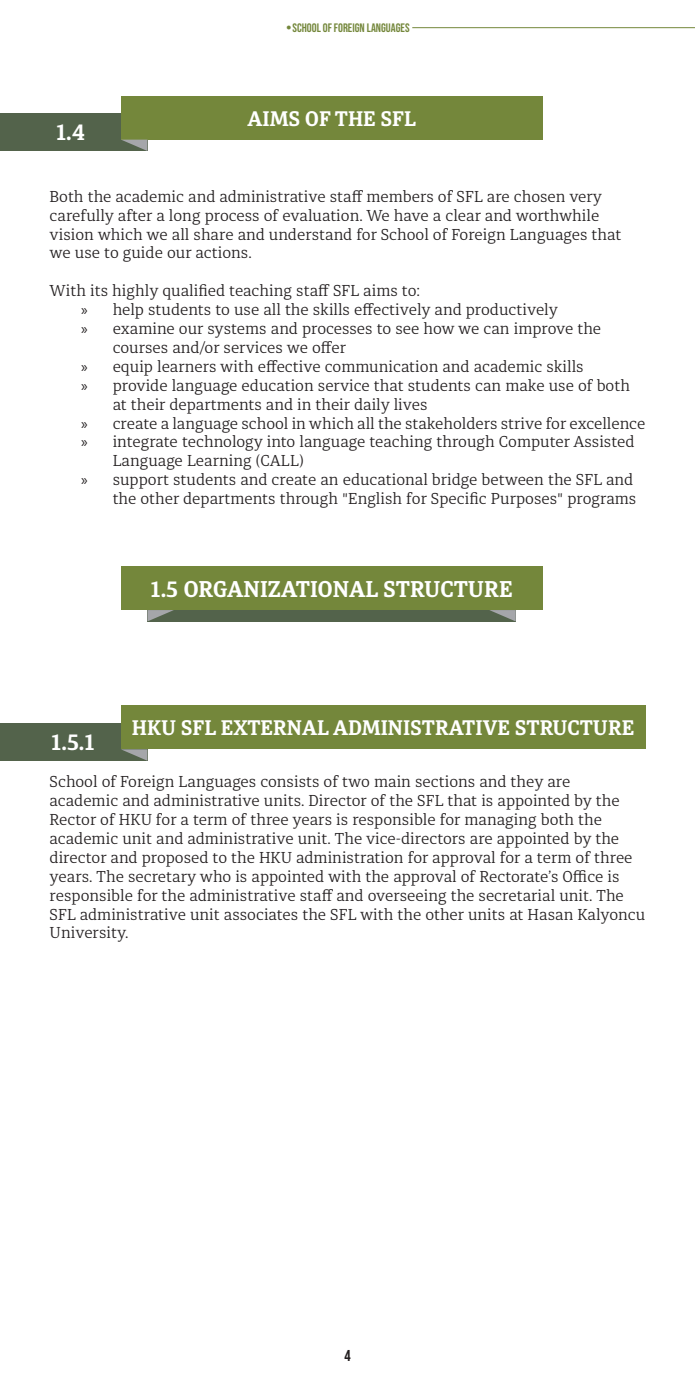
<style>
.page{position:relative;width:695px;height:1389px;background:#fff}
.page>*{position:absolute;margin:0;border:0;box-sizing:border-box;transform-origin:0 0}
.t1{font:700 22.75px "Diaria Pro";color:#fff}
.t2{font:700 21px "Diaria Pro";color:#fff}
.t3{font:300 15.75px/18.9px "Diaria Pro";color:#231f20}
.t4{font:15.75px "Bebas Neue";color:#231f20}
.t5{font:12.25px "Bebas Neue";color:#74873b}
.s1{font-family:"Neo Sans Italic TR"}
.s2{font-family:"Myriad Pro";font-weight:400}
</style>
<div class="page">
<hr style="left:412px;top:27px;width:282px;height:1px;background:#74873b">
<div style="left:0;top:113px;width:147px;height:38px;background:#53634b"></div>
<div style="left:147px;top:588px;width:368px;height:33px;background:#53634b"></div>
<div style="left:121px;top:96px;width:421px;height:44px;background:#74873b"></div>
<div style="left:121px;top:566px;width:421px;height:44px;background:#74873b"></div>
<svg style="left:122px;top:140px;width:25px;height:11px"></svg>
<svg style="left:147px;top:610px;width:27px;height:11px"></svg>
<svg style="left:490px;top:610px;width:25px;height:11px"></svg>
<div style="left:0;top:723px;width:147px;height:38px;background:#53634b"></div>
<div style="left:121px;top:706px;width:524px;height:43px;background:#74873b"></div>
<svg style="left:121px;top:749px;width:26px;height:12px"></svg>
<h1 class="t1" style="left:56px;top:118px;width:31px">1.4</h1>
<p class="t5" style="left:285px;top:21px;width:126px"><span class="s1">•</span> SCHOOL OF FOREIGN LANGUAGES</p>
<h2 class="t2" style="left:247px;top:105px;width:170px">AIMS OF THE SFL</h2>
<p class="t3" style="left:50px;top:187px;width:573px">Both the academic and administrative staff members of SFL are chosen very carefully after a long process of evaluation. We have a clear and worthwhile vision which we all share and understand for School of Foreign Languages that we use to guide our actions.</p>
<p class="t3" style="left:50px;top:281px;width:372px">With its highly qualified teaching staff SFL aims to:</p>
<p class="t3" style="left:81px;top:300px;width:478px"><span class="s2">»</span> help students to use all the skills effectively and productively</p>
<p class="t3" style="left:81px;top:319px;width:521px"><span class="s2">»</span> examine our systems and processes to see how we can improve the</p>
<p class="t3" style="left:113px;top:338px;width:235px">courses and/or services we offer</p>
<p class="t3" style="left:81px;top:357px;width:504px"><span class="s2">»</span> equip learners with effective communication and academic skills</p>
<p class="t3" style="left:81px;top:376px;width:550px"><span class="s2">»</span> provide language education service that students can make use of both</p>
<p class="t3" style="left:113px;top:395px;width:316px">at their departments and in their daily lives</p>
<p class="t3" style="left:81px;top:414px;width:565px"><span class="s2">»</span> create a language school in which all the stakeholders strive for excellence</p>
<p class="t3" style="left:81px;top:433px;width:555px"><span class="s2">»</span> integrate technology into language teaching through Computer Assisted</p>
<p class="t3" style="left:113px;top:452px;width:192px">Language Learning (CALL)</p>
<p class="t3" style="left:81px;top:470px;width:553px"><span class="s2">»</span> support students and create an educational bridge between the SFL and</p>
<p class="t3" style="left:113px;top:489px;width:525px">the other departments through "English for Specific Purposes" programs</p>
<h1 class="t1" style="left:150px;top:575px;width:363px">1.5 ORGANIZATIONAL STRUCTURE</h1>
<h1 class="t1" style="left:51px;top:728px;width:45px">1.5.1</h1>
<h2 class="t2" style="left:132px;top:714px;width:503px">HKU SFL EXTERNAL ADMINISTRATIVE STRUCTURE</h2>
<p class="t3" style="left:50px;top:772px;width:597px">School of Foreign Languages consists of two main sections and they are<br>academic and administrative units. Director of the SFL that is appointed by the Rector of HKU for a term of three years is responsible for managing both the academic unit and administrative unit. The vice-directors are appointed by the director and proposed to the HKU administration for approval for a term of three years. The secretary who is appointed with the approval of Rectorate’s Office is responsible for the administrative staff and overseeing the secretarial unit. The SFL administrative unit associates the SFL with the other units at Hasan Kalyoncu University.</p>
<p class="t4" style="left:344px;top:1346px;width:8px">4</p>
</div>
